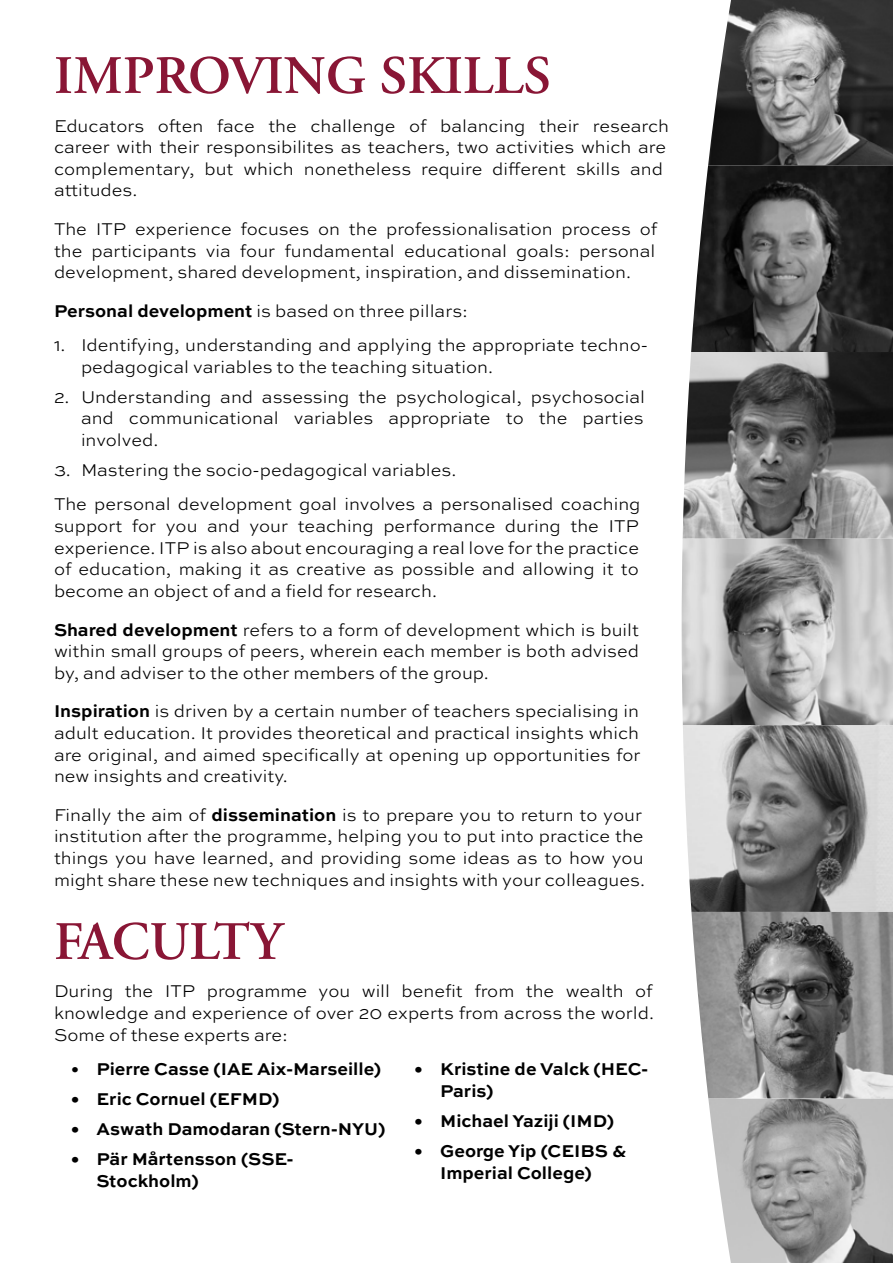
<style>
.page{position:relative;width:893px;height:1263px;background:#fff}
.page>*{position:absolute;margin:0;border:0;box-sizing:border-box;transform-origin:0 0}
.t1{font:600 54px "Adobe Garamond LT";color:#891635}
.t2{font:300 18px/21.6px "Sweet Sans Pro";color:#000}
.t3{font:700 18px/21.6px "Sweet Sans Pro";color:#000}
.s1{font-weight:700}
.s2{font-weight:300}
</style>
<div class="page">
<img style="left:708px;top:0;width:185px;height:165px">
<img style="left:691px;top:165px;width:202px;height:187px">
<img style="left:682px;top:352px;width:211px;height:560px">
<img style="left:691px;top:912px;width:202px;height:186px">
<img style="left:708px;top:1099px;width:185px;height:164px">
<h1 class="t1" style="left:54px;top:46px;width:498px">IMPROVING SKILLS</h1>
<p class="t2" style="left:54px;top:114px;width:616px">Educators often face the challenge of balancing their research career with their responsibilites as teachers, two activities which are complementary, but which nonetheless require different skills and attitudes.</p>
<p class="t2" style="left:54px;top:217px;width:605px;text-align:justify">The ITP experience focuses on the professionalisation process of the participants via four fundamental educational goals: personal development, shared development, inspiration, and dissemination.</p>
<p class="t2" style="left:54px;top:299px;width:416px"><span class="s1">Personal development</span> is based on three pillars:</p>
<p class="t2" style="left:81px;top:334px;width:568px;text-indent:-27px">1. Identifying, understanding and applying the appropriate techno&shy;pedagogical variables to the teaching situation.</p>
<p class="t2" style="left:81px;top:385px;width:566px;text-align:justify;text-indent:-27px">2. Understanding and assessing the psychological, psychosocial and communicational variables appropriate to the parties involved.</p>
<p class="t2" style="left:54px;top:452px;width:588px;line-height:34.3px">3. Mastering the socio-pedagogical variables.<br>The personal development goal involves a personalised coaching</p>
<p class="t2" style="left:54px;top:515px;width:587px">support for you and your teaching performance during the ITP experience. ITP is also about encouraging a real love for the practice of education, making it as creative as possible and allowing it to become an object of and a field for research.</p>
<p class="t2" style="left:54px;top:618px;width:587px;text-align:justify"><span class="s1">Shared development</span> refers to a form of development which is built within small groups of peers, wherein each member is both advised by, and adviser to the other members of the group.</p>
<p class="t2" style="left:54px;top:700px;width:588px;text-align:justify"><span class="s1">Inspiration</span> is driven by a certain number of teachers specialising in adult education. It provides theoretical and practical insights which are original, and aimed specifically at opening up opportunities for new insights and creativity.</p>
<p class="t2" style="left:54px;top:803px;width:593px">Finally the aim of <span class="s1">dissemination</span> is to prepare you to return to your institution after the programme, helping you to put into practice the things you have learned, and providing some ideas as to how you might share these new techniques and insights with your colleagues.</p>
<h1 class="t1" style="left:54px;top:912px;width:230px">FACULTY</h1>
<p class="t2" style="left:54px;top:980px;width:601px;text-align:justify">During the ITP programme you will benefit from the wealth of knowledge and experience of over 20 experts from across the world.<br>Some of these experts are:</p>
<p class="t3" style="left:71px;top:1057px;width:312px"><span class="s2">•</span> Pierre Casse (IAE Aix-Marseille)</p>
<p class="t3" style="left:71px;top:1087px;width:210px">• Eric Cornuel (EFMD)</p>
<p class="t3" style="left:71px;top:1117px;width:316px">• Aswath Damodaran (Stern-NYU)</p>
<p class="t3" style="left:97px;top:1147px;width:199px;text-indent:-26px">• Pär Mårtensson (SSE-<br>Stockholm)</p>
<p class="t3" style="left:440px;top:1057px;width:210px;text-indent:-26px">• Kristine de Valck (HEC-<br>Paris)</p>
<p class="t3" style="left:415px;top:1109px;width:201px">• Michael Yaziji (IMD)</p>
<p class="t3" style="left:415px;top:1139px;width:213px;text-align:center">• George Yip (CEIBS &amp;<br>Imperial College)</p>
</div>
